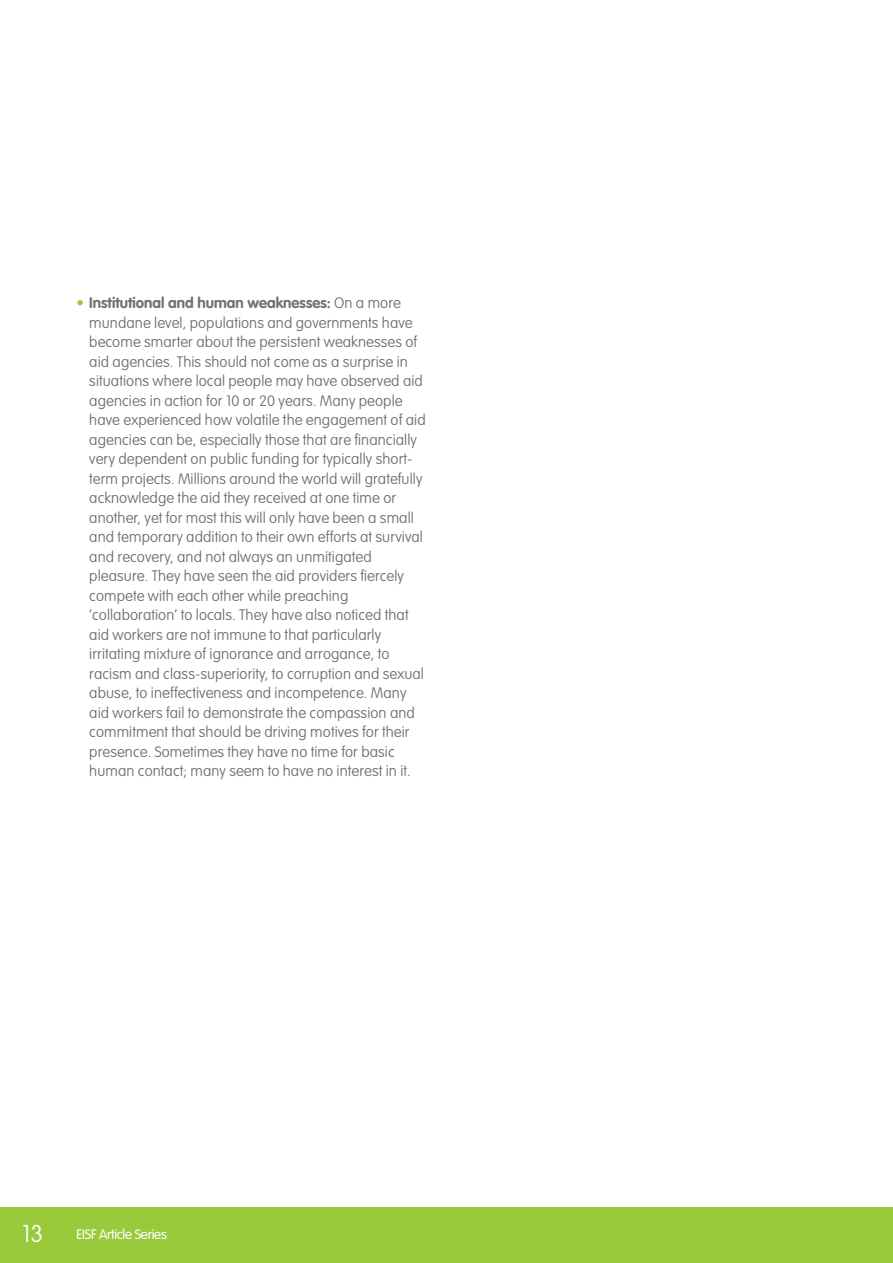
<style>
.page{position:relative;width:893px;height:1263px;background:#fff}
.page>*{position:absolute;margin:0;border:0;box-sizing:border-box;transform-origin:0 0}
.t1{font:100 24px "VAG Rounded Std";color:#fff}
.t2{font:100 15px/19.5px "VAG Rounded Std";letter-spacing:.005em;color:#717074}
.t3{font:300 13.5px "VAG Rounded Std";letter-spacing:-.02em;color:#fff}
.s1{font-weight:700;color:#99ca3b}
.s2{font-weight:700}
</style>
<div class="page">
<div style="left:0;top:1208px;width:892px;height:55px;background:#99ca3b"></div>
<p class="t2" style="left:89px;top:294px;width:338px;text-indent:-13px"><span class="s1">•</span> <span class="s2">Institutional and human weaknesses:</span> On a more mundane level, populations and governments have become smarter about the persistent weaknesses of aid agencies. This should not come as a surprise in situations where local people may have observed aid agencies in action for 10 or 20 years. Many people have experienced how volatile the engagement of aid agencies can be, especially those that are financially very dependent on public funding for typically short&shy;term projects. Millions around the world will gratefully acknowledge the aid they received at one time or another, yet for most this will only have been a small and temporary addition to their own efforts at survival and recovery, and not always an unmitigated pleasure. They have seen the aid providers fiercely compete with each other while preaching ‘collaboration’ to locals. They have also noticed that aid workers are not immune to that particularly irritating mixture of ignorance and arrogance, to racism and class-superiority, to corruption and sexual abuse, to ineffectiveness and incompetence. Many aid workers fail to demonstrate the compassion and commitment that should be driving motives for their presence. Sometimes they have no time for basic human contact; many seem to have no interest in it.</p>
<h1 class="t1" style="left:22px;top:1220px;width:23px">13</h1>
<p class="t3" style="left:77px;top:1226px;width:92px">EISF Article Series</p>
</div>
